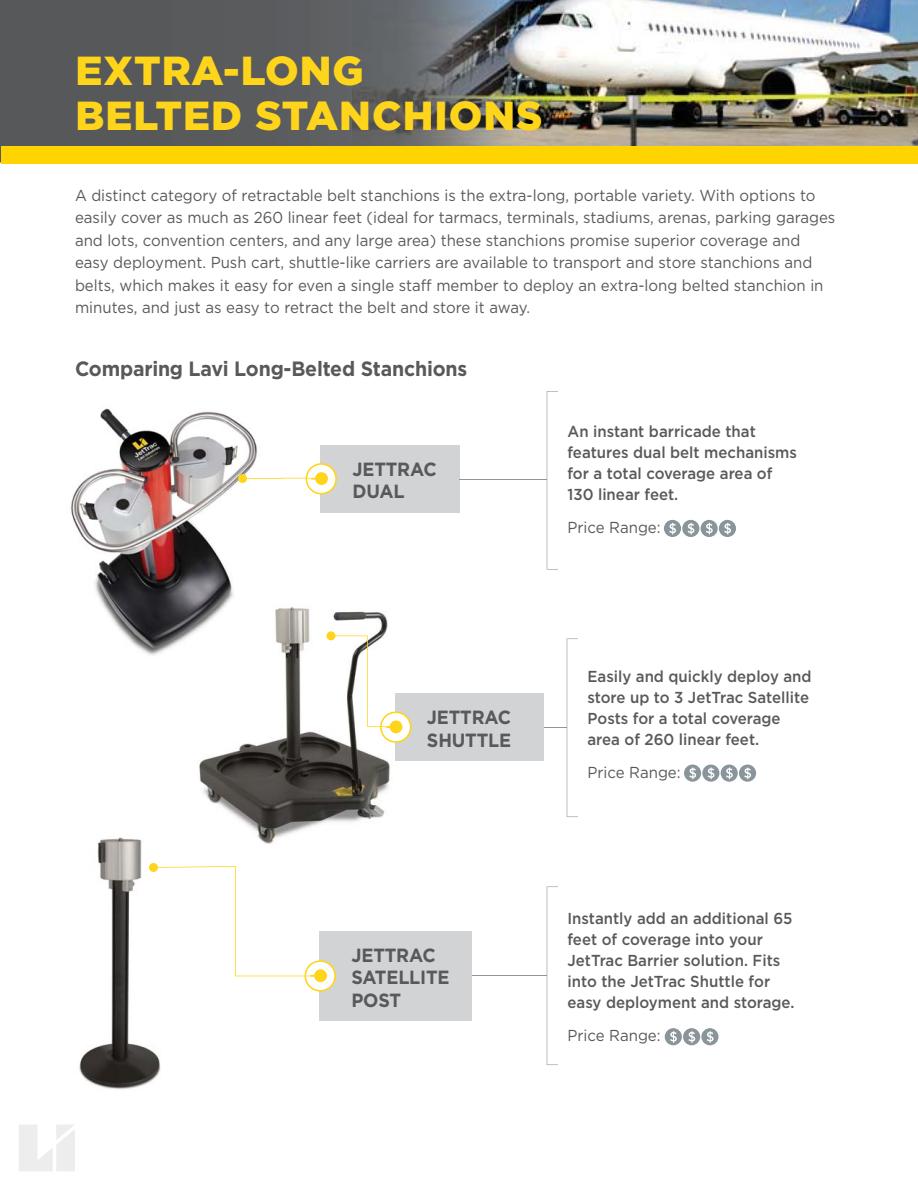
<style>
.page{position:relative;width:918px;height:1188px;background:#fff}
.page>*{position:absolute;margin:0;border:0;box-sizing:border-box;transform-origin:0 0}
.t1{font:900 40.5px/45px "Gotham";letter-spacing:.025em;color:#ffd51b}
.t2{font:700 20.7px "Gotham";letter-spacing:-.01em;color:#58595b;scale:.94 1}
.t3{font:700 19.05px/22.5px "Gotham";letter-spacing:-.01em;color:#58595b;scale:.94 1}
.t4{font:15.9px/22.5px "Gotham";color:#58595b;scale:.94 1}
.t5{font:500 15.9px/21px "Gotham";color:#58595b;scale:.94 1}
</style>
<div class="page">
<img style="left:513px;top:0;width:405px;height:147px">
<div style="left:0;top:0;width:352px;height:163px;background:#595a5c"></div>
<img style="left:352px;top:0;width:161px;height:147px">
<svg style="left:19px;top:1125px;width:56px;height:46px"></svg>
<img style="left:199px;top:607px;width:191px;height:237px">
<div style="left:395px;top:693px;width:149px;height:68px;background:#d1d3d4"></div>
<div style="left:327px;top:631px;width:9px;height:9px;background:#ffd51b;border-radius:50%"></div>
<svg style="left:333px;top:635px;width:79px;height:109px"></svg>
<img style="left:70px;top:408px;width:197px;height:250px">
<div style="left:321px;top:445px;width:139px;height:68px;background:#d1d3d4"></div>
<hr style="left:459px;top:479px;width:88px;height:1px;background:#939598">
<svg style="left:547px;top:391px;width:11px;height:179px"></svg>
<svg style="left:544px;top:638px;width:34px;height:179px"></svg>
<svg style="left:547px;top:886px;width:11px;height:179px"></svg>
<div style="left:238px;top:474px;width:9px;height:9px;background:#ffd51b;border-radius:50%"></div>
<svg style="left:241px;top:462px;width:96px;height:34px"></svg>
<img style="left:79px;top:837px;width:82px;height:252px">
<div style="left:320px;top:931px;width:152px;height:90px;background:#d1d3d4"></div>
<hr style="left:472px;top:976px;width:75px;height:1px;background:#939598">
<svg style="left:155px;top:866px;width:181px;height:127px"></svg>
<div style="left:149px;top:863px;width:9px;height:9px;background:#ffd51b;border-radius:50%"></div>
<div style="left:664px;top:520px;width:17px;height:17px;background:#8a959b;border-radius:50%"></div>
<svg style="left:669px;top:523px;width:7px;height:11px"></svg>
<div style="left:682px;top:520px;width:17px;height:17px;background:#8a959b;border-radius:50%"></div>
<svg style="left:688px;top:523px;width:6px;height:11px"></svg>
<div style="left:701px;top:520px;width:17px;height:17px;background:#8a959b;border-radius:50%"></div>
<svg style="left:706px;top:523px;width:7px;height:11px"></svg>
<div style="left:719px;top:520px;width:17px;height:17px;background:#8a959b;border-radius:50%"></div>
<svg style="left:724px;top:523px;width:7px;height:11px"></svg>
<div style="left:684px;top:765px;width:17px;height:17px;background:#8a959b;border-radius:50%"></div>
<svg style="left:689px;top:768px;width:7px;height:11px"></svg>
<div style="left:702px;top:765px;width:17px;height:17px;background:#8a959b;border-radius:50%"></div>
<svg style="left:708px;top:768px;width:6px;height:11px"></svg>
<div style="left:721px;top:765px;width:17px;height:17px;background:#8a959b;border-radius:50%"></div>
<svg style="left:726px;top:768px;width:7px;height:11px"></svg>
<div style="left:739px;top:765px;width:17px;height:17px;background:#8a959b;border-radius:50%"></div>
<svg style="left:744px;top:768px;width:7px;height:11px"></svg>
<div style="left:665px;top:1028px;width:17px;height:17px;background:#8a959b;border-radius:50%"></div>
<svg style="left:670px;top:1031px;width:7px;height:12px"></svg>
<div style="left:683px;top:1028px;width:17px;height:17px;background:#8a959b;border-radius:50%"></div>
<svg style="left:688px;top:1031px;width:7px;height:12px"></svg>
<div style="left:701px;top:1028px;width:18px;height:17px;background:#8a959b;border-radius:50%"></div>
<svg style="left:707px;top:1031px;width:7px;height:12px"></svg>
<div style="left:1px;top:147px;width:917px;height:17px;background:#ffd400"></div>
<p class="t1" style="left:75px;top:52px;width:469px">EXTRA-LONG<br>BELTED STANCHIONS</p>
<p class="t4" style="left:75px;top:185px;width:810px">A distinct category of retractable belt stanchions is the extra-long, portable variety. With options to easily cover as much as 260 linear feet (ideal for tarmacs, terminals, stadiums, arenas, parking garages and lots, convention centers, and any large area) these stanchions promise superior coverage and easy deployment. Push cart, shuttle-like carriers are available to transport and store stanchions and belts, which makes it easy for even a single staff member to deploy an extra-long belted stanchion in minutes, and just as easy to retract the belt and store it away.</p>
<p class="t2" style="left:75px;top:361px;width:419px">Comparing Lavi Long-Belted Stanchions</p>
<p class="t3" style="left:353px;top:459px;width:91px">JETTRAC<br>DUAL</p>
<p class="t3" style="left:427px;top:707px;width:91px">JETTRAC<br>SHUTTLE</p>
<p class="t3" style="left:351px;top:945px;width:106px">JETTRAC<br>SATELLITE<br>POST</p>
<p class="t5" style="left:568px;top:421px;width:246px">An instant barricade that features dual belt mechanisms for a total coverage area of<br>130 linear feet.</p>
<p class="t4" style="left:568px;top:518px;width:101px">Price Range:</p>
<p class="t5" style="left:587px;top:666px;width:240px">Easily and quickly deploy and store up to 3 JetTrac Satellite<br>Posts for a total coverage area of 260 linear feet.</p>
<p class="t4" style="left:587px;top:763px;width:101px">Price Range:</p>
<p class="t5" style="left:568px;top:908px;width:243px">Instantly add an additional 65 feet of coverage into your<br>JetTrac Barrier solution. Fits into the JetTrac Shuttle for easy deployment and storage.</p>
<p class="t4" style="left:568px;top:1025px;width:101px">Price Range:</p>
</div>
